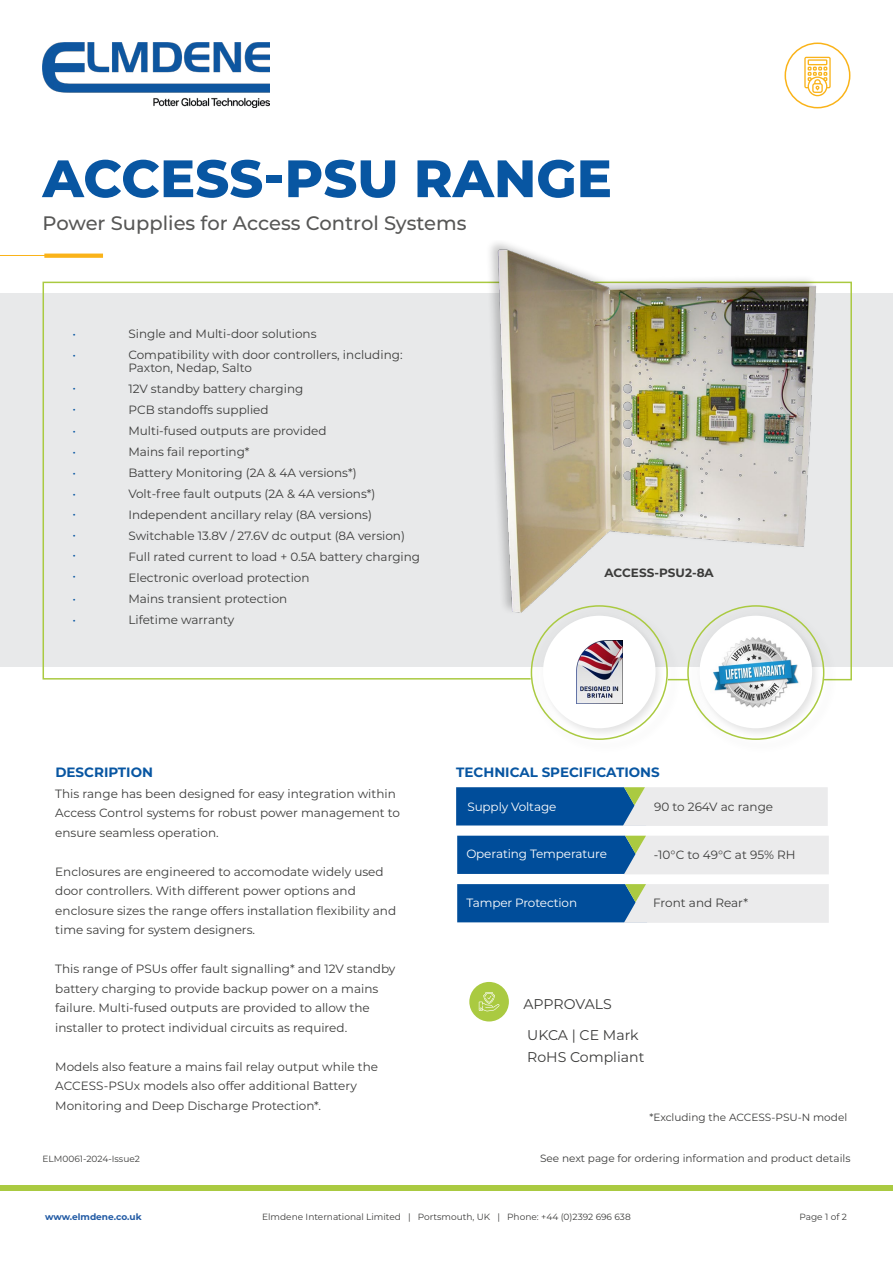
<style>
.page{position:relative;width:893px;height:1263px;background:#fff}
.page>*{position:absolute;margin:0;border:0;box-sizing:border-box;transform-origin:0 0}
.t1{font:800 52.5px "Montserrat";color:#0856a2}
.t2{font:500 19.5px "Montserrat";color:#575756}
.t3{font:14.1px/21.9px "Montserrat";color:#3c3c3b}
.t4{font:700 13.5px "Montserrat";color:#0856a2}
.t5{font:12px/21px "Montserrat";color:#3c3c3b}
.t6{font:12px "Montserrat";letter-spacing:-.01em;color:#fff}
.t7{font:12px/20.9px "Montserrat";color:#0856a2}
.t8{font:700 12px "Montserrat";color:#3c3c3b}
.t9{font:10.5px "Montserrat";color:#3c3c3b}
.t10{font:9px "Montserrat";color:#3c3c3b}
.t11{font:700 9px "Montserrat";color:#215aa4}
</style>
<div class="page">
<svg style="left:456px;top:787px;width:372px;height:39px;background:#7ea2c4"></svg>
<div style="left:0;top:293px;width:893px;height:374px;background:#e8e9ea"></div>
<svg style="left:42px;top:281px;width:810px;height:400px"></svg>
<div style="left:485px;top:241px;width:334px;height:374px;background:#000;opacity:.22"></div>
<img style="left:491px;top:246px;width:329px;height:370px">
<div style="left:469px;top:982px;width:40px;height:39px;background:#aaca41;border-radius:50%"></div>
<svg style="left:479px;top:992px;width:21px;height:19px"></svg>
<div style="left:529px;top:603px;width:153px;height:151px;background:#000;opacity:.12"></div>
<div style="left:685px;top:603px;width:153px;height:151px;background:#000;opacity:.12"></div>
<div style="left:538px;top:611px;width:129px;height:128px;background:#000;opacity:.12"></div>
<div style="left:543px;top:616px;width:113px;height:112px;background:#fff;border-radius:50%"></div>
<div style="left:695px;top:611px;width:128px;height:128px;background:#000;opacity:.12"></div>
<div style="left:699px;top:616px;width:113px;height:112px;background:#fff;border-radius:50%"></div>
<img style="left:576px;top:640px;width:46px;height:63px">
<img style="left:711px;top:635px;width:90px;height:74px">
<div style="left:0;top:1185px;width:893px;height:6px;background:#aaca41"></div>
<svg style="left:668px;top:679px;width:20px;height:1px"></svg>
<svg style="left:457px;top:836px;width:372px;height:38px;background:#7ca1c3"></svg>
<svg style="left:457px;top:884px;width:372px;height:39px;background:#7ea2c4"></svg>
<div style="left:784px;top:43px;width:66px;height:65px;border:2px solid #fab319;border-radius:50%"></div>
<svg style="left:804px;top:57px;width:27px;height:39px"></svg>
<svg style="left:44px;top:254px;width:59px;height:4px"></svg>
<hr style="left:0;top:255px;width:100px;height:1px;background:#fab319">
<img style="left:43px;top:43px;width:227px;height:65px">
<h1 class="t1" style="left:43px;top:140px;width:571px">ACCESS-PSU RANGE</h1>
<h2 class="t2" style="left:43px;top:210px;width:426px">Power Supplies for Access Control Systems</h2>
<p class="t7" style="left:73px;top:323px;width:5px">• •</p>
<p class="t7" style="left:73px;top:377px;width:5px">• •</p>
<p class="t7" style="left:73px;top:420px;width:5px;text-align:justify">• • • • • • • •</p>
<p class="t7" style="left:73px;top:587px;width:5px">• •</p>
<p class="t5" style="left:128px;top:323px;width:276px">Single and Multi-door solutions<br>Compatibility with door controllers, including:</p>
<p class="t5" style="left:128px;top:357px;width:293px">Paxton, Nedap, Salto<br>12V standby battery charging<br>PCB standoffs supplied<br>Multi-fused outputs are provided<br>Mains fail reporting*<br>Battery Monitoring (2A &amp; 4A versions*)<br>Volt-free fault outputs (2A &amp; 4A versions*)<br>Independent ancillary relay (8A versions)<br>Switchable 13.8V / 27.6V dc output (8A version)<br>Full rated current to load + 0.5A battery charging Electronic overload protection<br>Mains transient protection<br>Lifetime warranty</p>
<p class="t8" style="left:604px;top:564px;width:111px">ACCESS-PSU2-8A</p>
<p class="t4" style="left:55px;top:762px;width:99px">DESCRIPTION</p>
<p class="t4" style="left:456px;top:762px;width:205px">TECHNICAL SPECIFICATIONS</p>
<p class="t5" style="left:55px;top:783px;width:346px;line-height:19.5px">This range has been designed for easy integration within<br>Access Control systems for robust power management to ensure seamless operation.</p>
<p class="t5" style="left:55px;top:861px;width:342px;line-height:19.5px">Enclosures are engineered to accomodate widely used door controllers. With different power options and enclosure sizes the range offers installation flexibility and time saving for system designers.</p>
<p class="t5" style="left:55px;top:959px;width:342px;line-height:19.5px">This range of PSUs offer fault signalling* and 12V standby battery charging to provide backup power on a mains failure. Multi-fused outputs are provided to allow the installer to protect individual circuits as required.</p>
<p class="t5" style="left:55px;top:1056px;width:324px;line-height:19.5px">Models also feature a mains fail relay output while the<br>ACCESS-PSUx models also offer additional Battery<br>Monitoring and Deep Discharge Protection*.</p>
<p class="t6" style="left:467px;top:798px;width:90px">Supply Voltage</p>
<p class="t5" style="left:654px;top:795px;width:121px">90 to 264V ac range</p>
<p class="t6" style="left:466px;top:846px;width:142px">Operating Temperature</p>
<p class="t5" style="left:654px;top:844px;width:143px">-10°C to 49°C at 95% RH</p>
<p class="t5" style="left:653px;top:891px;width:96px">Front and Rear*</p>
<p class="t6" style="left:466px;top:894px;width:112px">Tamper Protection</p>
<p class="t3" style="left:523px;top:992px;width:90px">APPROVALS</p>
<p class="t3" style="left:527px;top:1023px;width:119px">UKCA | CE Mark<br>RoHS Compliant</p>
<p class="t9" style="left:649px;top:1110px;width:199px">*Excluding the ACCESS-PSU-N model</p>
<p class="t10" style="left:43px;top:1152px;width:99px">ELM0061-2024-Issue2</p>
<p class="t9" style="left:540px;top:1151px;width:312px">See next page for ordering information and product details</p>
<p class="t11" style="left:45px;top:1211px;width:98px">www.elmdene.co.uk</p>
<p class="t10" style="left:262px;top:1211px;width:370px">Elmdene International Limited | Portsmouth, UK | Phone: +44 (0)2392 696 638</p>
<p class="t10" style="left:799px;top:1211px;width:49px">Page 1 of 2</p>
</div>
